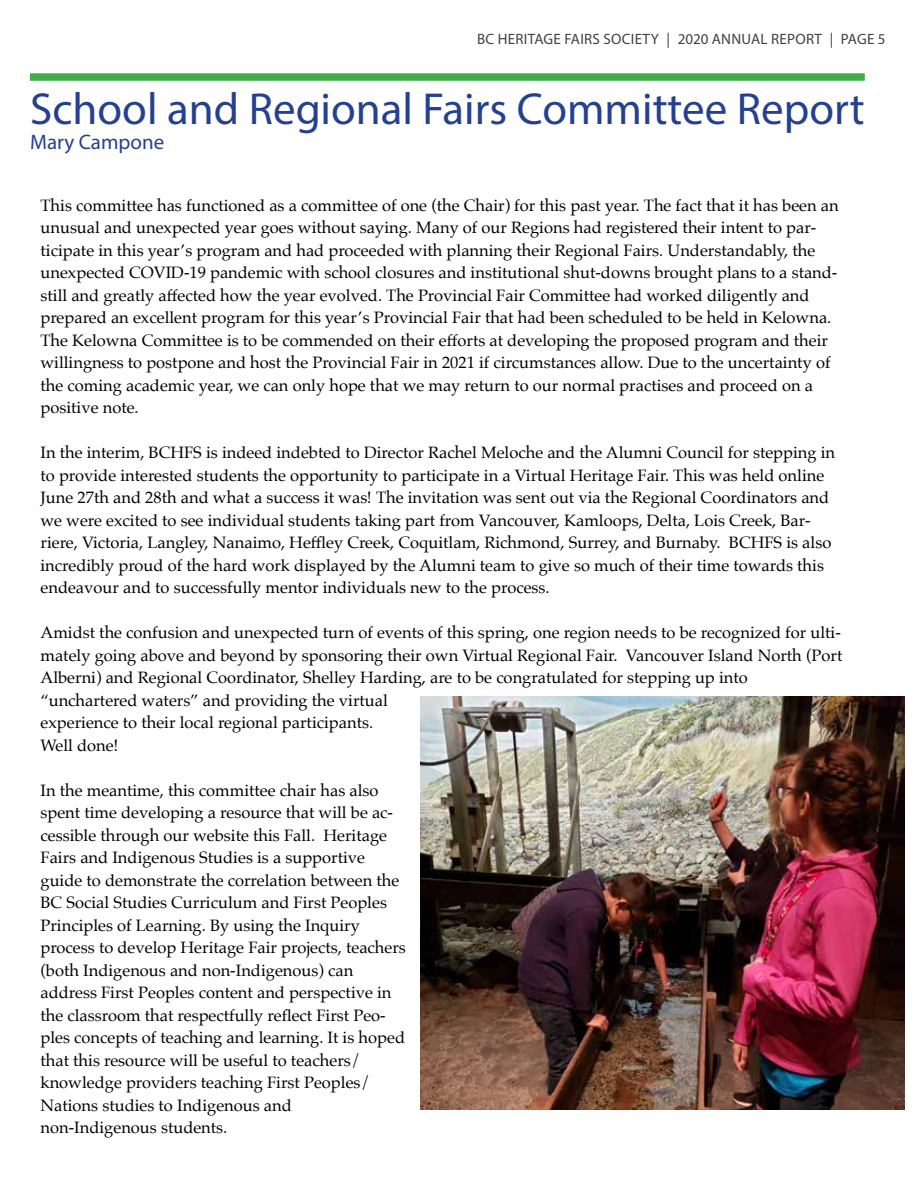
<style>
.page{position:relative;width:918px;height:1188px;background:#fff}
.page>*{position:absolute;margin:0;border:0;box-sizing:border-box;transform-origin:0 0}
.t1{font:45px "Myriad Pro";color:#25408f}
.t2{font:21px "Myriad Pro";color:#25408f}
.t3{font:16.5px/22.5px "Palatino";color:#000}
.t4{font:15px "Myriad Pro";letter-spacing:.02em;color:#414042}
</style>
<div class="page">
<div style="left:30px;top:73px;width:835px;height:8px;background:#41ad49"></div>
<img style="left:420px;top:696px;width:484px;height:414px">
<p class="t4" style="left:477px;top:29px;width:410px">BC HERITAGE FAIRS SOCIETY | 2020 ANNUAL REPORT | PAGE 5</p>
<h1 class="t1" style="left:30px;top:81px;width:836px">School and Regional Fairs Committee Report</h1>
<p class="t2" style="left:30px;top:129px;width:136px">Mary Campone</p>
<p class="t3" style="left:40px;top:194px;width:800px">This committee has functioned as a committee of one (the Chair) for this past year. The fact that it has been an unusual and unexpected year goes without saying. Many of our Regions had registered their intent to par&shy;ticipate in this year’s program and had proceeded with planning their Regional Fairs. Understandably, the unexpected COVID-19 pandemic with school closures and institutional shut-downs brought plans to a stand&shy;still and greatly affected how the year evolved. The Provincial Fair Committee had worked diligently and prepared an excellent program for this year’s Provincial Fair that had been scheduled to be held in Kelowna.<br>The Kelowna Committee is to be commended on their efforts at developing the proposed program and their willingness to postpone and host the Provincial Fair in 2021 if circumstances allow. Due to the uncertainty of the coming academic year, we can only hope that we may return to our normal practises and proceed on a positive note.</p>
<p class="t3" style="left:40px;top:441px;width:796px">In the interim, BCHFS is indeed indebted to Director Rachel Meloche and the Alumni Council for stepping in to provide interested students the opportunity to participate in a Virtual Heritage Fair. This was held online June 27th and 28th and what a success it was! The invitation was sent out via the Regional Coordinators and we were excited to see individual students taking part from Vancouver, Kamloops, Delta, Lois Creek, Bar&shy;riere, Victoria, Langley, Nanaimo, Heffley Creek, Coquitlam, Richmond, Surrey, and Burnaby. BCHFS is also incredibly proud of the hard work displayed by the Alumni team to give so much of their time towards this endeavour and to successfully mentor individuals new to the process.</p>
<p class="t3" style="left:40px;top:621px;width:803px">Amidst the confusion and unexpected turn of events of this spring, one region needs to be recognized for ulti&shy;mately going above and beyond by sponsoring their own Virtual Regional Fair. Vancouver Island North (Port Alberni) and Regional Coordinator, Shelley Harding, are to be congratulated for stepping up into “unchartered waters” and providing the virtual<br>experience to their local regional participants.<br>Well done!</p>
<p class="t3" style="left:40px;top:779px;width:367px">In the meantime, this committee chair has also spent time developing a resource that will be ac&shy;cessible through our website this Fall. Heritage Fairs and Indigenous Studies is a supportive guide to demonstrate the correlation between the BC Social Studies Curriculum and First Peoples Principles of Learning. By using the Inquiry process to develop Heritage Fair projects, teachers (both Indigenous and non-Indigenous) can address First Peoples content and perspective in the classroom that respectfully reflect First Peo&shy;ples concepts of teaching and learning. It is hoped that this resource will be useful to teachers/ knowledge providers teaching First Peoples/ Nations studies to Indigenous and non-Indigenous students.</p>
</div>
